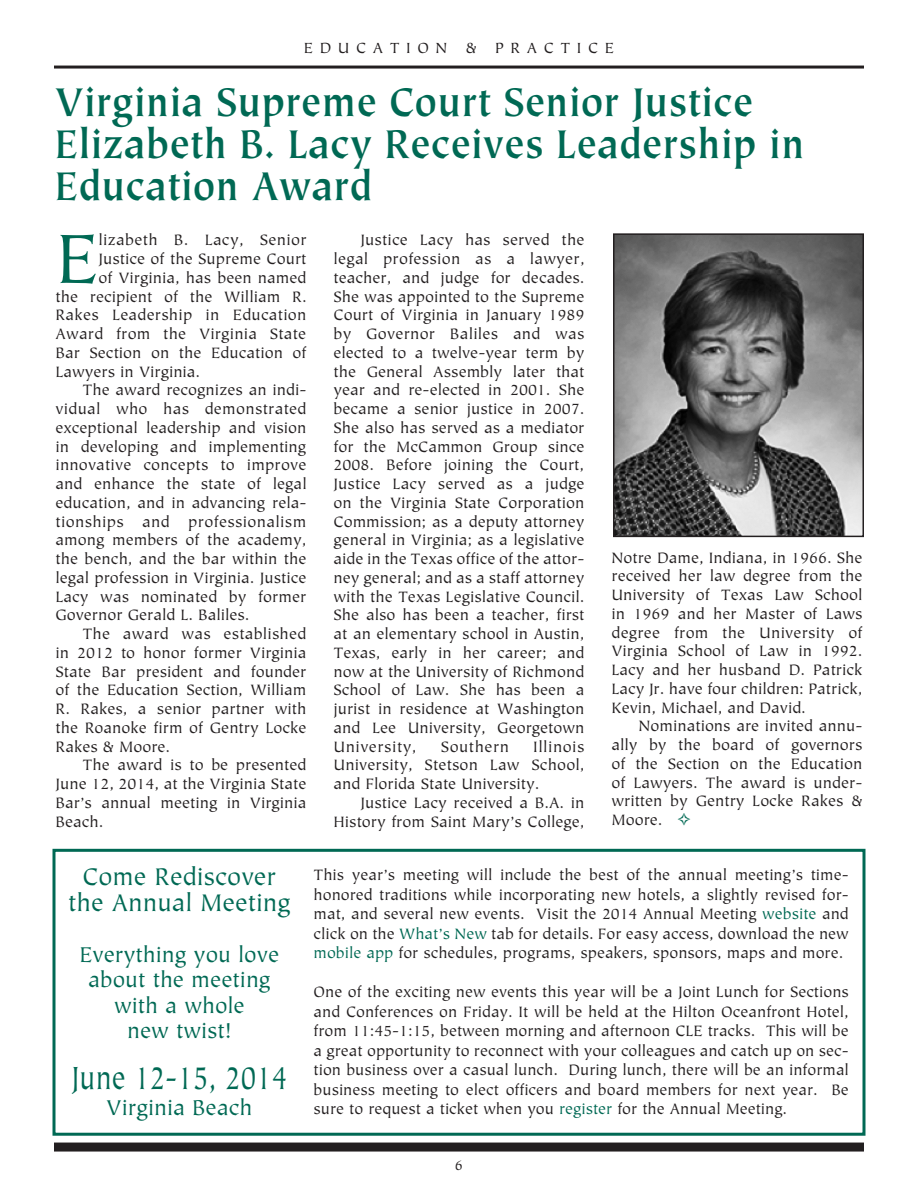
<style>
.page{position:relative;width:918px;height:1188px;background:#fff}
.page>*{position:absolute;margin:0;border:0;box-sizing:border-box;transform-origin:0 0}
.t1{font:78px "Tiepolo";color:#006954}
.t2{font:700 45px/42px "Tiepolo";color:#006954;scale:.91 1}
.t3{font:36px "Tiepolo";color:#006954;scale:.8 1}
.t4{font:27px/25.5px "Tiepolo";color:#006954;text-align:center}
.t5{font:24px/25.5px "Tiepolo";color:#006954;text-align:center}
.t6{font:16.8px/18.8px "Tiepolo";color:#231f20;text-align:justify}
.t7{font:16.8px "Tiepolo";letter-spacing:.02em;color:#231f20}
.t8{font:16.8px "Tiepolo";letter-spacing:.03em;color:#231f20}
.t9{font:16.5px "Tiepolo";letter-spacing:.4em;color:#231f20}
.t10{font:15px "Tiepolo";color:#231f20}
.s1{color:#006954}
</style>
<div class="page">
<hr style="left:54px;top:66px;width:810px;height:3px;background:#231f20">
<div style="left:54px;top:1143px;width:810px;height:9px;background:#231f20"></div>
<img style="left:616px;top:236px;width:245px;height:298px">
<div style="left:613px;top:233px;width:251px;height:304px;border:2px solid #231f20"></div>
<div style="left:52px;top:849px;width:814px;height:287px;border:3px solid #006954"></div>
<p class="t9" style="left:304px;top:39px;width:312px">EDUCATION &amp; PRACTICE</p>
<p class="t2" style="left:55px;top:82px;width:825px">Virginia Supreme Court Senior Justice<br>Elizabeth B. Lacy Receives Leadership in<br>Education Award</p>
<p class="t1" style="left:56px;top:217px;width:44px">E</p>
<p class="t7" style="left:98px;top:231px;width:210px">lizabeth B. Lacy, Senior</p>
<p class="t6" style="left:98px;top:250px;width:210px">Justice of the Supreme Court</p>
<p class="t6" style="left:98px;top:269px;width:210px">of Virginia, has been named</p>
<p class="t6" style="left:56px;top:288px;width:253px">the recipient of the William R.</p>
<p class="t6" style="left:56px;top:306px;width:252px">Rakes Leadership in Education</p>
<p class="t6" style="left:56px;top:325px;width:252px">Award from the Virginia State</p>
<p class="t6" style="left:56px;top:344px;width:253px">Bar Section on the Education of</p>
<p class="t6" style="left:56px;top:363px;width:146px">Lawyers in Virginia.</p>
<p class="t6" style="left:56px;top:381px;width:253px;text-indent:27px">The award recognizes an indi&shy;vidual who has demonstrated exceptional leadership and vision in developing and implementing innovative concepts to improve and enhance the state of legal education, and in advancing rela&shy;tionships and professionalism among members of the academy, the bench, and the bar within the legal profession in Virginia. Justice Lacy was nominated by former Governor Gerald L. Baliles.</p>
<p class="t6" style="left:56px;top:625px;width:253px;text-indent:27px">The award was established in 2012 to honor former Virginia State Bar president and founder of the Education Section, William R. Rakes, a senior partner with the Roanoke firm of Gentry Locke Rakes &amp; Moore.</p>
<p class="t6" style="left:56px;top:756px;width:253px;text-indent:27px">The award is to be presented June 12, 2014, at the Virginia State Bar’s annual meeting in Virginia Beach.</p>
<p class="t6" style="left:333px;top:231px;width:253px;text-indent:27px">Justice Lacy has served the legal profession as a lawyer, teacher, and judge for decades.<br>She was appointed to the Supreme Court of Virginia in January 1989 by Governor Baliles and was elected to a twelve-year term by the General Assembly later that year and re-elected in 2001. She became a senior justice in 2007.<br>She also has served as a mediator for the McCammon Group since 2008. Before joining the Court, Justice Lacy served as a judge on the Virginia State Corporation Commission; as a deputy attorney general in Virginia; as a legislative aide in the Texas office of the attor&shy;ney general; and as a staff attorney with the Texas Legislative Council.<br>She also has been a teacher, first at an elementary school in Austin, Texas, early in her career; and now at the University of Richmond School of Law. She has been a jurist in residence at Washington and Lee University, Georgetown University,</p>
<p class="t6" style="left:333px;top:738px;width:253px;text-indent:200px">Illinois University, Stetson Law School, and Florida State University.</p>
<p class="t6" style="left:333px;top:794px;width:253px;text-align:right">Justice Lacy received a B.A. in<br>History from Saint Mary’s College,</p>
<p class="t8" style="left:441px;top:737px;width:70px">Southern</p>
<p class="t6" style="left:612px;top:549px;width:253px">Notre Dame, Indiana, in 1966. She received her law degree from the University of Texas Law School in 1969 and her Master of Laws degree from the University of Virginia School of Law in 1992.<br>Lacy and her husband D. Patrick Lacy Jr. have four children: Patrick, Kevin, Michael, and David.</p>
<p class="t6" style="left:612px;top:717px;width:253px;text-indent:27px">Nominations are invited annu&shy;ally by the board of governors of the Section on the Education of Lawyers. The award is under&shy;written by Gentry Locke Rakes &amp; Moore.</p>
<p class="t4" style="left:68px;top:865px;width:224px">Come Rediscover the Annual Meeting</p>
<p class="t5" style="left:80px;top:943px;width:201px">Everything you love about the meeting with a whole<br>new twist!</p>
<p class="t3" style="left:72px;top:1059px;width:271px">June 12-15, 2014</p>
<p class="t5" style="left:106px;top:1096px;width:148px">Virginia Beach</p>
<p class="t6" style="left:314px;top:866px;width:537px;line-height:19.5px">This year’s meeting will include the best of the annual meeting’s time&shy;honored traditions while incorporating new hotels, a slightly revised for&shy;mat, and several new events. Visit the 2014 Annual Meeting <span class="s1">website</span> and click on the <span class="s1">What’s New</span> tab for details. For easy access, download the new <span class="s1">mobile app</span> for schedules, programs, speakers, sponsors, maps and more.</p>
<p class="t6" style="left:314px;top:983px;width:537px;line-height:19.5px">One of the exciting new events this year will be a Joint Lunch for Sections and Conferences on Friday. It will be held at the Hilton Oceanfront Hotel, from 11:45-1:15, between morning and afternoon CLE tracks. This will be a great opportunity to reconnect with your colleagues and catch up on sec&shy;tion business over a casual lunch. During lunch, there will be an informal business meeting to elect officers and board members for next year. Be sure to request a ticket when you <span class="s1">register</span> for the Annual Meeting.</p>
<p class="t10" style="left:455px;top:1157px;width:10px">6</p>
</div>
